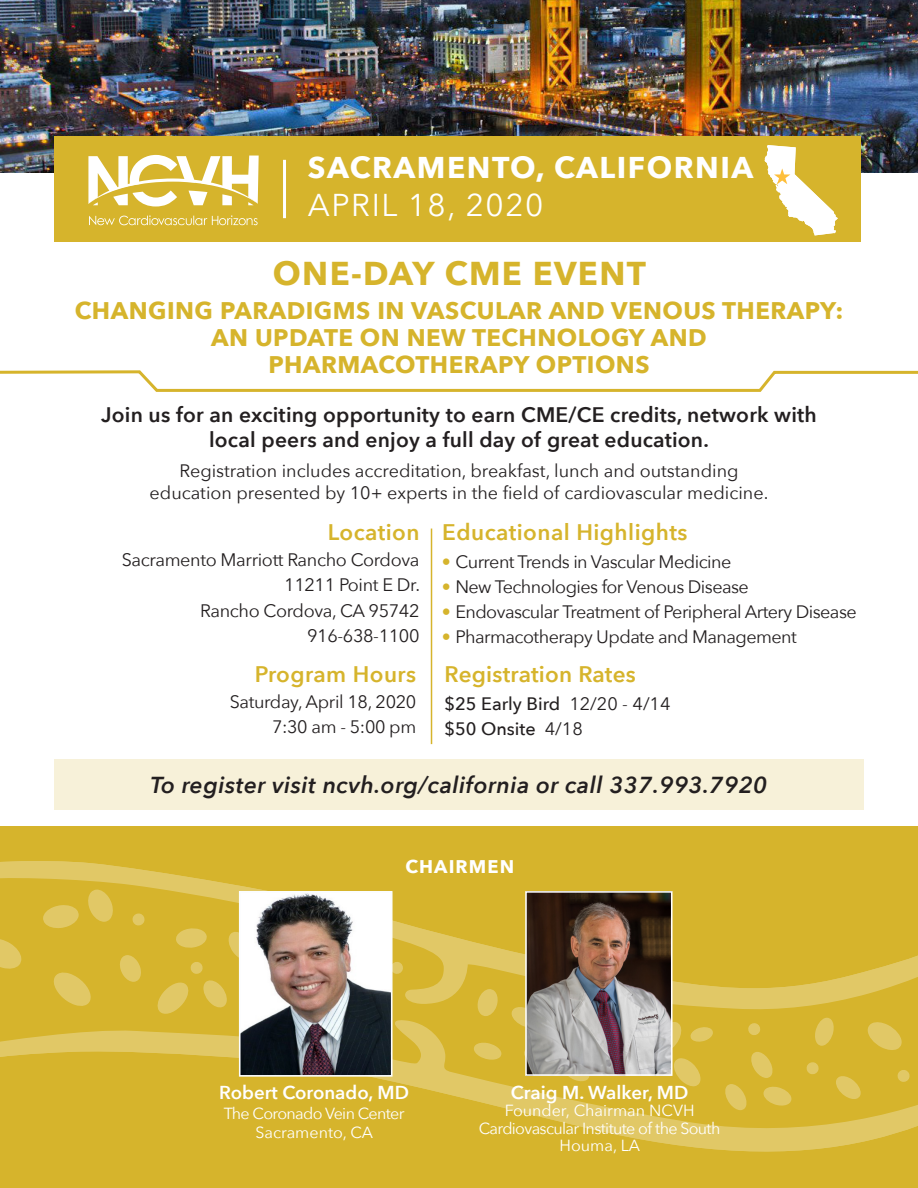
<style>
.page{position:relative;width:918px;height:1188px;background:#fff}
.page>*{position:absolute;margin:0;border:0;box-sizing:border-box;transform-origin:0 0}
.t1{font:700 33px "Avenir Next";letter-spacing:.04em;color:#d6b42c}
.t2{font:31.5px "Avenir Next";letter-spacing:.05em;color:#fff}
.t3{font:700 30px "Avenir Next";letter-spacing:.05em;color:#fff}
.t4{font:700 24px "Avenir Next";letter-spacing:.02em;color:#d6b42c}
.t5{font:italic 600 23.1px "Avenir Next";letter-spacing:.02em;color:#231f20}
.t6{font:600 22.5px "Avenir Next";letter-spacing:.02em;color:#d6b42c}
.t7{font:600 21px "Avenir Next";letter-spacing:.01em;color:#231f20}
.t8{font:600 18.75px "Avenir Next";color:#fff}
.t9{font:700 18.3px "Avenir Next";letter-spacing:.06em;color:#fff}
.t10{font:18px "Avenir Next";letter-spacing:-.02em;color:#231f20}
.t11{font:18px "Avenir Next";color:#231f20}
.t12{font:500 18px "Avenir Next";color:#231f20}
.t13{font:16.05px "Avenir Next";letter-spacing:-.04em;color:#fff}
.t14{font:16.05px "Avenir Next";color:#fff}
.s1{color:#d6b42c}
.s2{font-weight:400}
</style>
<div class="page">
<img style="left:0;top:0;width:918px;height:173px">
<svg style="left:0;top:370px;width:918px;height:22px"></svg>
<div style="left:54px;top:136px;width:807px;height:106px;background:#d6b42c"></div>
<div style="left:54px;top:759px;width:810px;height:51px;background:#f7f1d9"></div>
<hr style="left:431px;top:529px;width:1px;height:215px;background:#d6b42c">
<div style="left:0;top:827px;width:918px;height:361px;background:#d6b42c"></div>
<svg style="left:0;top:861px;width:870px;height:291px"></svg>
<svg style="left:0;top:864px;width:918px;height:276px"></svg>
<svg style="left:897px;top:1069px;width:13px;height:14px"></svg>
<svg style="left:806px;top:1062px;width:13px;height:13px"></svg>
<svg style="left:748px;top:1022px;width:13px;height:14px"></svg>
<svg style="left:523px;top:1047px;width:2px;height:13px"></svg>
<svg style="left:393px;top:961px;width:11px;height:14px"></svg>
<svg style="left:132px;top:913px;width:13px;height:13px"></svg>
<svg style="left:52px;top:971px;width:41px;height:36px"></svg>
<svg style="left:156px;top:927px;width:83px;height:89px"></svg>
<svg style="left:0;top:938px;width:21px;height:32px"></svg>
<svg style="left:42px;top:905px;width:38px;height:24px"></svg>
<svg style="left:87px;top:888px;width:27px;height:35px"></svg>
<svg style="left:119px;top:954px;width:23px;height:29px"></svg>
<svg style="left:512px;top:1007px;width:13px;height:21px"></svg>
<svg style="left:564px;top:1076px;width:25px;height:6px"></svg>
<svg style="left:673px;top:1022px;width:9px;height:30px"></svg>
<svg style="left:673px;top:1058px;width:28px;height:29px"></svg>
<svg style="left:690px;top:1027px;width:24px;height:15px"></svg>
<svg style="left:724px;top:1051px;width:67px;height:60px"></svg>
<svg style="left:814px;top:1018px;width:20px;height:28px"></svg>
<svg style="left:836px;top:1076px;width:25px;height:24px"></svg>
<svg style="left:868px;top:1021px;width:34px;height:30px"></svg>
<svg style="left:477px;top:989px;width:21px;height:27px"></svg>
<svg style="left:474px;top:1042px;width:28px;height:18px"></svg>
<img style="left:528px;top:894px;width:142px;height:179px">
<div style="left:525px;top:891px;width:148px;height:185px;border:2px solid #fff"></div>
<svg style="left:89px;top:215px;width:169px;height:10px"></svg>
<svg style="left:88px;top:155px;width:171px;height:52px"></svg>
<hr style="left:283px;top:160px;width:3px;height:58px;background:#fff">
<svg style="left:765px;top:145px;width:73px;height:90px"></svg>
<img style="left:242px;top:894px;width:148px;height:180px">
<div style="left:239px;top:891px;width:154px;height:186px;border:2px solid #fbfdfe"></div>
<p class="t3" style="left:308px;top:142px;width:447px">SACRAMENTO, CALIFORNIA</p>
<p class="t2" style="left:308px;top:178px;width:237px">APRIL 18, 2020</p>
<p class="t1" style="left:273px;top:245px;width:374px">ONE-DAY CME EVENT</p>
<p class="t4" style="left:75px;top:290px;width:770px">CHANGING PARADIGMS IN VASCULAR AND VENOUS THERAPY:</p>
<p class="t4" style="left:211px;top:317px;width:497px">AN UPDATE ON NEW TECHNOLOGY AND</p>
<p class="t4" style="left:268px;top:344px;width:383px">PHARMACOTHERAPY OPTIONS</p>
<p class="t7" style="left:101px;top:396px;width:717px">Join us for an exciting opportunity to earn CME/CE credits, network with</p>
<p class="t7" style="left:209px;top:422px;width:501px">local peers and enjoy a full day of great education.</p>
<p class="t11" style="left:179px;top:455px;width:561px">Registration includes accreditation, breakfast, lunch and outstanding</p>
<p class="t11" style="left:150px;top:478px;width:620px">education presented by 10+ experts in the field of cardiovascular medicine.</p>
<p class="t6" style="left:442px;top:513px;width:247px">Educational Highlights</p>
<p class="t6" style="left:328px;top:513px;width:93px">Location</p>
<p class="t10" style="left:122px;top:544px;width:299px">Sacramento Marriott Rancho Cordova</p>
<p class="t10" style="left:284px;top:570px;width:137px">11211 Point E Dr.</p>
<p class="t10" style="left:200px;top:595px;width:221px">Rancho Cordova, CA 95742</p>
<p class="t10" style="left:307px;top:621px;width:114px">916-638-1100</p>
<p class="t6" style="left:255px;top:655px;width:163px">Program Hours</p>
<p class="t10" style="left:230px;top:686px;width:188px">Saturday, April 18, 2020</p>
<p class="t10" style="left:272px;top:712px;width:146px">7:30 am - 5:00 pm</p>
<p class="t10" style="left:442px;top:546px;width:291px"><span class="s1">•</span> Current Trends in Vascular Medicine</p>
<p class="t10" style="left:442px;top:571px;width:308px"><span class="s1">•</span> New Technologies for Venous Disease</p>
<p class="t10" style="left:442px;top:596px;width:416px"><span class="s1">•</span> Endovascular Treatment of Peripheral Artery Disease</p>
<p class="t10" style="left:442px;top:621px;width:356px"><span class="s1">•</span> Pharmacotherapy Update and Management</p>
<p class="t6" style="left:445px;top:655px;width:193px">Registration Rates</p>
<p class="t12" style="left:445px;top:689px;width:227px">$25 Early Bird <span class="s2">12/20 - 4/14</span></p>
<p class="t12" style="left:445px;top:713px;width:140px">$50 Onsite <span class="s2">4/18</span></p>
<p class="t5" style="left:151px;top:766px;width:618px">To register visit ncvh.org/california or call 337.993.7920</p>
<p class="t9" style="left:405px;top:851px;width:110px">CHAIRMEN</p>
<p class="t8" style="left:219px;top:1077px;width:191px">Robert Coronado, MD</p>
<p class="t13" style="left:224px;top:1099px;width:182px">The Coronado Vein Center</p>
<p class="t14" style="left:255px;top:1119px;width:119px">Sacramento, CA</p>
<p class="t8" style="left:511px;top:1077px;width:179px">Craig M. Walker, MD</p>
<p class="t14" style="left:505px;top:1097px;width:191px">Founder, Chairman NCVH</p>
<p class="t13" style="left:479px;top:1114px;width:243px">Cardiovascular Institute of the South</p>
<p class="t13" style="left:560px;top:1132px;width:82px">Houma, LA</p>
</div>
